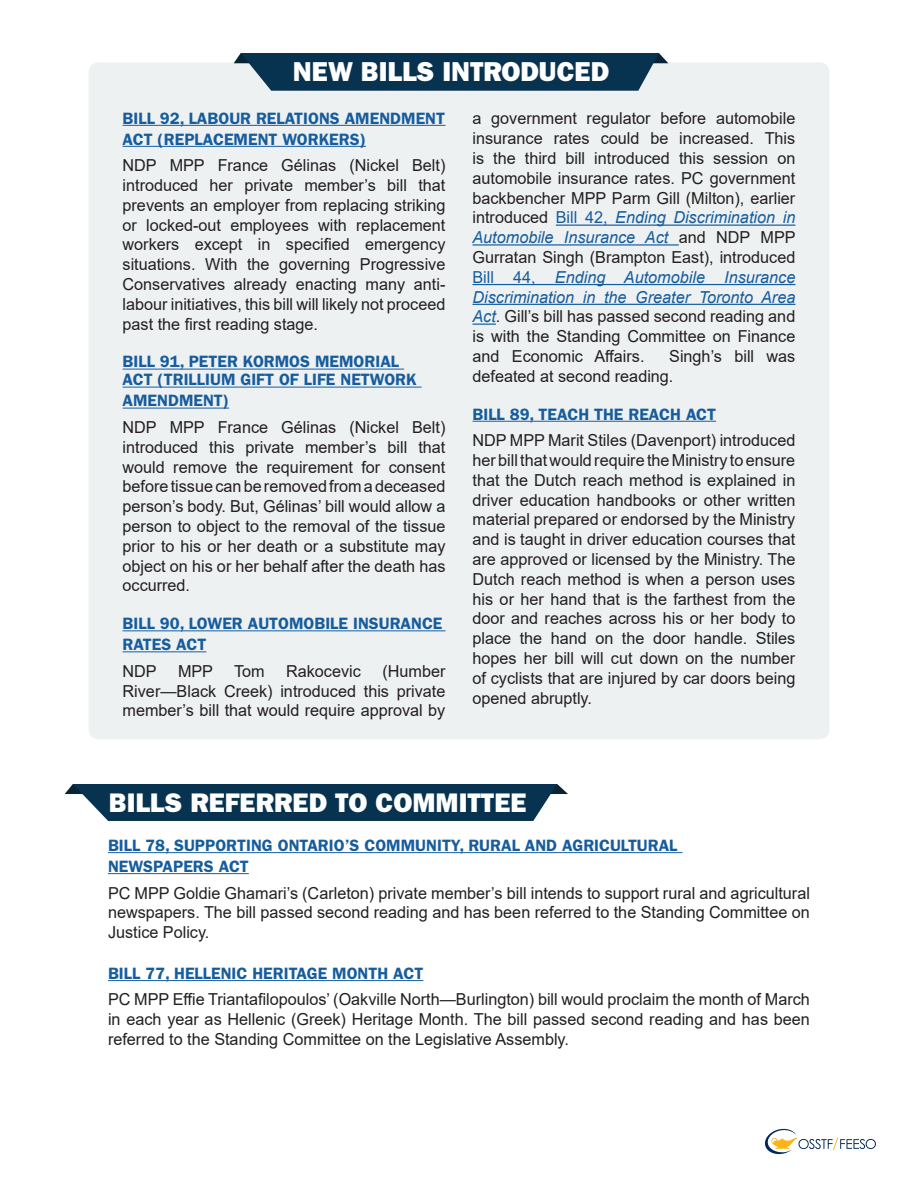
<style>
.page{position:relative;width:918px;height:1188px;background:#fff}
.page>*{position:absolute;margin:0;border:0;box-sizing:border-box;transform-origin:0 0}
.t1{font:27.45px "ITC Franklin Gothic Std Hvy";color:#fff}
.t2{font:27px "ITC Franklin Gothic Std Hvy";color:#fff}
.t3{font:16.5px/19.8px "Arial";color:#231f20;text-align:justify}
.t4{font:600 16.5px/21px "ITC Franklin Gothic Std";color:#175d9e}
.s1{color:#175d9e}
.s2{font-style:italic;color:#175d9e}
</style>
<div class="page">
<div style="left:89px;top:62px;width:740px;height:677px;background:#eef1f1"></div>
<svg style="left:816px;top:62px;width:13px;height:95px"></svg>
<hr style="left:123px;top:125px;width:323px;height:1px;background:#175d9e">
<hr style="left:123px;top:146px;width:243px;height:1px;background:#175d9e">
<hr style="left:123px;top:369px;width:281px;height:1px;background:#175d9e">
<hr style="left:123px;top:387px;width:299px;height:1px;background:#175d9e">
<hr style="left:123px;top:408px;width:106px;height:1px;background:#175d9e">
<hr style="left:123px;top:630px;width:323px;height:1px;background:#175d9e">
<hr style="left:123px;top:651px;width:83px;height:1px;background:#175d9e">
<hr style="left:556px;top:225px;width:239px;height:1px;background:#175d9e">
<hr style="left:472px;top:244px;width:207px;height:2px;background:#175d9e">
<hr style="left:472px;top:284px;width:323px;height:1px;background:#175d9e">
<hr style="left:472px;top:304px;width:323px;height:1px;background:#175d9e">
<svg style="left:472px;top:324px;width:24px;height:1px"></svg>
<hr style="left:472px;top:421px;width:244px;height:1px;background:#175d9e">
<svg style="left:234px;top:53px;width:434px;height:38px;background:#1c435e"></svg>
<hr style="left:108px;top:852px;width:575px;height:1px;background:#175d9e">
<hr style="left:108px;top:873px;width:141px;height:1px;background:#175d9e">
<hr style="left:108px;top:980px;width:315px;height:1px;background:#175d9e">
<svg style="left:65px;top:784px;width:503px;height:37px;background:#1c435e"></svg>
<svg style="left:765px;top:1129px;width:111px;height:25px"></svg>
<h1 class="t1" style="left:293px;top:56px;width:318px">NEW BILLS INTRODUCED</h1>
<p class="t4" style="left:123px;top:108px;width:324px">BILL 92, LABOUR RELATIONS AMENDMENT<br>ACT (REPLACEMENT WORKERS)</p>
<p class="t3" style="left:123px;top:155px;width:324px">NDP MPP France Gélinas (Nickel Belt) introduced her private member’s bill that prevents an employer from replacing striking or locked-out employees with replacement workers except in specified emergency situations. With the governing Progressive Conservatives already enacting many anti&shy;labour initiatives, this bill will likely not proceed past the first reading stage.</p>
<p class="t4" style="left:123px;top:353px;width:296px;line-height:18px">BILL 91, PETER KORMOS MEMORIAL<br>ACT (TRILLIUM GIFT OF LIFE NETWORK</p>
<p class="t4" style="left:123px;top:390px;width:108px">AMENDMENT)</p>
<p class="t3" style="left:123px;top:417px;width:324px">NDP MPP France Gélinas (Nickel Belt) introduced this private member’s bill that would remove the requirement for consent before tissue can be removed from a deceased person’s body. But, Gélinas’ bill would allow a person to object to the removal of the tissue prior to his or her death or a substitute may object on his or her behalf after the death has occurred.</p>
<p class="t4" style="left:123px;top:613px;width:321px">BILL 90, LOWER AUTOMOBILE INSURANCE<br>RATES ACT</p>
<p class="t3" style="left:123px;top:661px;width:36px">NDP</p>
<p class="t3" style="left:178px;top:661px;width:37px">MPP</p>
<p class="t3" style="left:234px;top:661px;width:32px">Tom</p>
<p class="t3" style="left:286px;top:661px;width:76px">Rakocevic</p>
<p class="t3" style="left:123px;top:661px;width:324px;text-indent:260px">(Humber River—Black Creek) introduced this private member’s bill that would require approval by</p>
<p class="t3" style="left:472px;top:109px;width:325px">a government regulator before automobile insurance rates could be increased. This is the third bill introduced this session on automobile insurance rates. PC government backbencher MPP Parm Gill (Milton), earlier introduced <span class="s1">Bill 42,</span> <span class="s2">Ending Discrimination in Automobile Insurance Act</span> and NDP MPP Gurratan Singh (Brampton East), introduced <span class="s1">Bill 44,</span> <span class="s2">Ending Automobile Insurance Discrimination in the Greater Toronto Area Act</span>. Gill’s bill has passed second reading and is with the Standing Committee on Finance and Economic Affairs.</p>
<p class="t3" style="left:472px;top:346px;width:324px;text-indent:197px">Singh’s bill was defeated at second reading.</p>
<p class="t4" style="left:472px;top:403px;width:245px">BILL 89, TEACH THE REACH ACT</p>
<p class="t3" style="left:472px;top:430px;width:324px">NDP MPP Marit Stiles (Davenport) introduced her bill that would require the Ministry to ensure that the Dutch reach method is explained in driver education handbooks or other written material prepared or endorsed by the Ministry and is taught in driver education courses that are approved or licensed by the Ministry. The Dutch reach method is when a person uses his or her hand that is the farthest from the door and reaches across his or her body to place the hand on the door handle. Stiles hopes her bill will cut down on the number of cyclists that are injured by car doors being opened abruptly.</p>
<h2 class="t2" style="left:109px;top:786px;width:419px">BILLS REFERRED TO COMMITTEE</h2>
<p class="t4" style="left:108px;top:835px;width:571px">BILL 78, SUPPORTING ONTARIO’S COMMUNITY, RURAL AND AGRICULTURAL<br>NEWSPAPERS ACT</p>
<p class="t3" style="left:108px;top:883px;width:703px">PC MPP Goldie Ghamari’s (Carleton) private member’s bill intends to support rural and agricultural newspapers. The bill passed second reading and has been referred to the Standing Committee on Justice Policy.</p>
<p class="t4" style="left:108px;top:963px;width:317px">BILL 77, HELLENIC HERITAGE MONTH ACT</p>
<p class="t3" style="left:108px;top:990px;width:703px">PC MPP Effie Triantafilopoulos’ (Oakville North—Burlington) bill would proclaim the month of March in each year as Hellenic (Greek) Heritage Month. The bill passed second reading and has been referred to the Standing Committee on the Legislative Assembly.</p>
</div>
